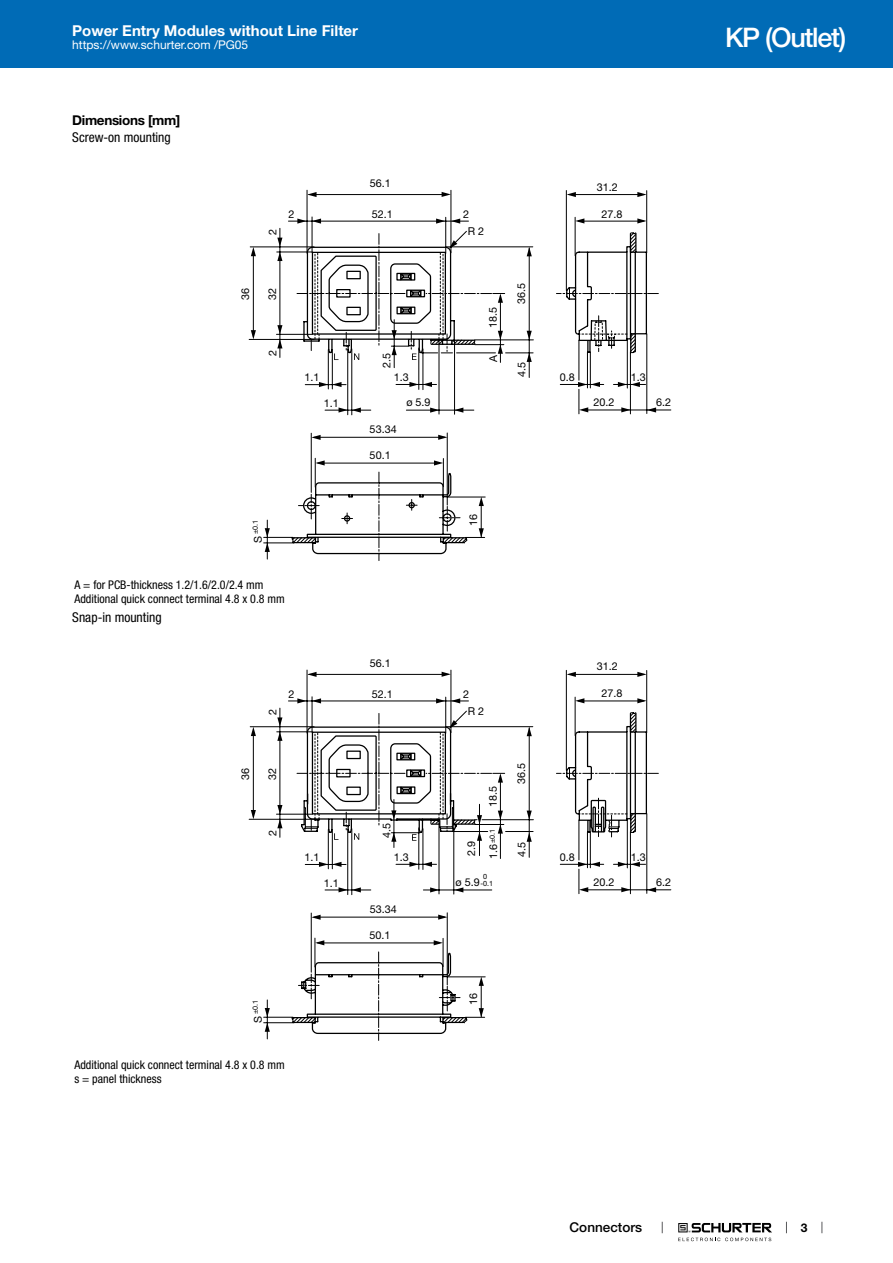
<style>
.page{position:relative;width:893px;height:1263px;background:#fff}
.page>*{position:absolute;margin:0;border:0;box-sizing:border-box;transform-origin:0 0}
.t1{font:500 27px "Helvetica Neue LT";letter-spacing:-.05em;color:#fff}
.t2{font:700 15px "Helvetica Neue LT";color:#fff}
.t3{font:condensed 13.5px "Helvetica Neue LT";color:#000}
.t4{font:700 13.5px "Helvetica Neue LT";letter-spacing:-.025em;color:#000}
.t5{font:500 13.5px "Helvetica Neue LT";color:#000}
.t6{font:condensed 12px/14.4px "Helvetica Neue LT";color:#000}
.t7{font:12px "Helvetica Neue LT";color:#fff}
.t8{font:700 12px "Helvetica Neue LT";color:#000}
.t9{font:10.8px "Helvetica Neue LT";color:#000}
.t10{font:7.2px/7.2px "Helvetica Neue LT";color:#000;text-align:center}
.s1{font-size:10.8px}
</style>
<div class="page">
<svg style="left:678px;top:1223px;width:94px;height:18px"></svg>
<div style="left:0;top:0;width:893px;height:68px;background:#006bb6"></div>
<svg style="left:249px;top:228px;width:422px;height:331px"></svg>
<svg style="left:277px;top:238px;width:5px;height:23px"></svg>
<svg style="left:251px;top:247px;width:5px;height:9px"></svg>
<svg style="left:251px;top:330px;width:5px;height:9px"></svg>
<svg style="left:277px;top:325px;width:5px;height:23px"></svg>
<svg style="left:319px;top:382px;width:23px;height:5px"></svg>
<svg style="left:339px;top:407px;width:22px;height:6px"></svg>
<svg style="left:409px;top:382px;width:23px;height:5px"></svg>
<svg style="left:454px;top:408px;width:9px;height:5px"></svg>
<svg style="left:430px;top:408px;width:9px;height:5px"></svg>
<svg style="left:647px;top:407px;width:9px;height:5px"></svg>
<svg style="left:579px;top:407px;width:9px;height:5px"></svg>
<svg style="left:621px;top:407px;width:9px;height:5px"></svg>
<svg style="left:288px;top:190px;width:370px;height:172px"></svg>
<svg style="left:618px;top:382px;width:22px;height:5px"></svg>
<svg style="left:578px;top:382px;width:22px;height:5px"></svg>
<svg style="left:315px;top:460px;width:10px;height:5px"></svg>
<svg style="left:434px;top:460px;width:9px;height:5px"></svg>
<svg style="left:311px;top:435px;width:10px;height:5px"></svg>
<svg style="left:438px;top:435px;width:9px;height:5px"></svg>
<svg style="left:479px;top:497px;width:5px;height:9px"></svg>
<svg style="left:479px;top:528px;width:5px;height:9px"></svg>
<svg style="left:265px;top:543px;width:5px;height:9px"></svg>
<svg style="left:265px;top:528px;width:5px;height:9px"></svg>
<svg style="left:249px;top:670px;width:422px;height:369px"></svg>
<svg style="left:277px;top:717px;width:5px;height:24px"></svg>
<svg style="left:251px;top:727px;width:5px;height:9px"></svg>
<svg style="left:251px;top:810px;width:5px;height:9px"></svg>
<svg style="left:277px;top:805px;width:5px;height:23px"></svg>
<svg style="left:319px;top:862px;width:23px;height:5px"></svg>
<svg style="left:339px;top:887px;width:22px;height:5px"></svg>
<svg style="left:498px;top:811px;width:5px;height:22px"></svg>
<svg style="left:498px;top:773px;width:5px;height:10px"></svg>
<svg style="left:527px;top:810px;width:5px;height:10px"></svg>
<svg style="left:527px;top:727px;width:5px;height:9px"></svg>
<svg style="left:409px;top:862px;width:23px;height:5px"></svg>
<svg style="left:454px;top:887px;width:9px;height:5px"></svg>
<svg style="left:430px;top:887px;width:9px;height:5px"></svg>
<svg style="left:647px;top:887px;width:9px;height:5px"></svg>
<svg style="left:579px;top:887px;width:9px;height:5px"></svg>
<svg style="left:621px;top:887px;width:9px;height:5px"></svg>
<svg style="left:527px;top:832px;width:5px;height:10px"></svg>
<svg style="left:575px;top:698px;width:9px;height:5px"></svg>
<svg style="left:637px;top:698px;width:10px;height:5px"></svg>
<svg style="left:567px;top:672px;width:9px;height:5px"></svg>
<svg style="left:637px;top:672px;width:10px;height:5px"></svg>
<svg style="left:618px;top:862px;width:22px;height:5px"></svg>
<svg style="left:578px;top:862px;width:22px;height:5px"></svg>
<svg style="left:315px;top:940px;width:9px;height:5px"></svg>
<svg style="left:434px;top:940px;width:9px;height:5px"></svg>
<svg style="left:311px;top:915px;width:10px;height:5px"></svg>
<svg style="left:438px;top:914px;width:9px;height:6px"></svg>
<svg style="left:479px;top:977px;width:5px;height:9px"></svg>
<svg style="left:479px;top:1008px;width:5px;height:9px"></svg>
<svg style="left:265px;top:1008px;width:5px;height:24px"></svg>
<svg style="left:288px;top:670px;width:204px;height:172px"></svg>
<h2 class="t2" style="left:72px;top:21px;width:287px">Power Entry Modules without Line Filter</h2>
<p class="t7" style="left:72px;top:38px;width:178px">https://www.schurter.com /PG05</p>
<p class="t4" style="left:72px;top:112px;width:110px">Dimensions [mm]</p>
<p class="t3" style="left:72px;top:130px;width:100px">Screw-on mounting</p>
<p class="t9" style="left:266px;top:235px;width:8px;rotate:-90deg">2</p>
<p class="t9" style="left:370px;top:177px;width:23px">56.1</p>
<p class="t9" style="left:288px;top:208px;width:8px">2</p>
<p class="t9" style="left:372px;top:208px;width:23px">52.1</p>
<p class="t9" style="left:463px;top:208px;width:8px">2</p>
<p class="t9" style="left:468px;top:224px;width:18px">R 2</p>
<p class="t9" style="left:597px;top:180px;width:23px">31.2</p>
<p class="t9" style="left:601px;top:207px;width:23px">27.8</p>
<p class="t9" style="left:239px;top:300px;width:14px;rotate:-90deg">36</p>
<p class="t9" style="left:266px;top:300px;width:14px;rotate:-90deg">32</p>
<p class="t9" style="left:266px;top:356px;width:8px;rotate:-90deg">2</p>
<p class="t9" style="left:487px;top:328px;width:23px;rotate:-90deg">18.5</p>
<p class="t9" style="left:515px;top:304px;width:23px;rotate:-90deg">36.5</p>
<p class="t9" style="left:380px;top:368px;width:17px;rotate:-90deg">2.5</p>
<p class="t9" style="left:487px;top:362px;width:9px;rotate:-90deg">A</p>
<p class="t9" style="left:515px;top:377px;width:17px;rotate:-90deg">4.5</p>
<p class="t9" style="left:305px;top:371px;width:17px">1.1</p>
<p class="t9" style="left:560px;top:371px;width:17px">0.8</p>
<p class="t9" style="left:631px;top:371px;width:17px">1.3</p>
<p class="t9" style="left:394px;top:371px;width:17px">1.3</p>
<p class="t9" style="left:324px;top:397px;width:17px">1.1</p>
<p class="t9" style="left:406px;top:396px;width:26px">ø 5.9</p>
<p class="t9" style="left:370px;top:423px;width:29px">53.34</p>
<p class="t9" style="left:370px;top:449px;width:23px">50.1</p>
<p class="t9" style="left:593px;top:396px;width:23px">20.2</p>
<p class="t9" style="left:656px;top:396px;width:17px">6.2</p>
<p class="t10" style="left:252px;top:543px;width:25px;rotate:-90deg"><span class="s1">S</span> ±0.1</p>
<p class="t6" style="left:74px;top:577px;width:212px">A = for PCB-thickness 1.2/1.6/2.0/2.4 mm<br>Additional quick connect terminal 4.8 x 0.8 mm</p>
<p class="t3" style="left:72px;top:610px;width:91px">Snap-in mounting</p>
<p class="t9" style="left:370px;top:656px;width:23px">56.1</p>
<p class="t9" style="left:467px;top:525px;width:14px;rotate:-90deg">16</p>
<p class="t9" style="left:266px;top:715px;width:8px;rotate:-90deg">2</p>
<p class="t9" style="left:288px;top:687px;width:8px">2</p>
<p class="t9" style="left:372px;top:687px;width:23px">52.1</p>
<p class="t9" style="left:463px;top:687px;width:8px">2</p>
<p class="t9" style="left:468px;top:704px;width:18px">R 2</p>
<p class="t9" style="left:239px;top:779px;width:14px;rotate:-90deg">36</p>
<p class="t9" style="left:266px;top:779px;width:14px;rotate:-90deg">32</p>
<p class="t9" style="left:487px;top:807px;width:23px;rotate:-90deg">18.5</p>
<p class="t9" style="left:515px;top:784px;width:23px;rotate:-90deg">36.5</p>
<p class="t9" style="left:597px;top:660px;width:23px">31.2</p>
<p class="t9" style="left:601px;top:687px;width:23px">27.8</p>
<p class="t9" style="left:266px;top:836px;width:8px;rotate:-90deg">2</p>
<p class="t9" style="left:380px;top:838px;width:17px;rotate:-90deg">4.5</p>
<p class="t10" style="left:488px;top:843px;width:16px;rotate:-90deg">±0.1</p>
<p class="t9" style="left:465px;top:856px;width:17px;rotate:-90deg">2.9</p>
<p class="t9" style="left:487px;top:859px;width:17px;rotate:-90deg">1.6</p>
<p class="t9" style="left:515px;top:856px;width:17px;rotate:-90deg">4.5</p>
<p class="t9" style="left:305px;top:851px;width:17px">1.1</p>
<p class="t9" style="left:560px;top:851px;width:17px">0.8</p>
<p class="t9" style="left:631px;top:851px;width:17px">1.3</p>
<p class="t9" style="left:394px;top:851px;width:17px">1.3</p>
<p class="t10" style="left:480px;top:872px;width:14px">0 -0.1</p>
<p class="t9" style="left:324px;top:876px;width:17px">1.1</p>
<p class="t9" style="left:455px;top:876px;width:26px">ø 5.9</p>
<p class="t9" style="left:370px;top:903px;width:29px">53.34</p>
<p class="t9" style="left:369px;top:928px;width:23px">50.1</p>
<p class="t9" style="left:593px;top:876px;width:23px">20.2</p>
<p class="t9" style="left:656px;top:876px;width:17px">6.2</p>
<p class="t10" style="left:252px;top:1023px;width:25px;rotate:-90deg"><span class="s1">S</span> ±0.1</p>
<p class="t6" style="left:74px;top:1057px;width:212px">Additional quick connect terminal 4.8 x 0.8 mm s = panel thickness</p>
<p class="t9" style="left:467px;top:1005px;width:14px;rotate:-90deg">16</p>
<p class="t5" style="left:570px;top:1219px;width:74px">Connectors</p>
<h1 class="t1" style="left:725px;top:21px;width:123px">KP (Outlet)</h1>
<p class="t8" style="left:801px;top:1220px;width:8px">3</p>
</div>
